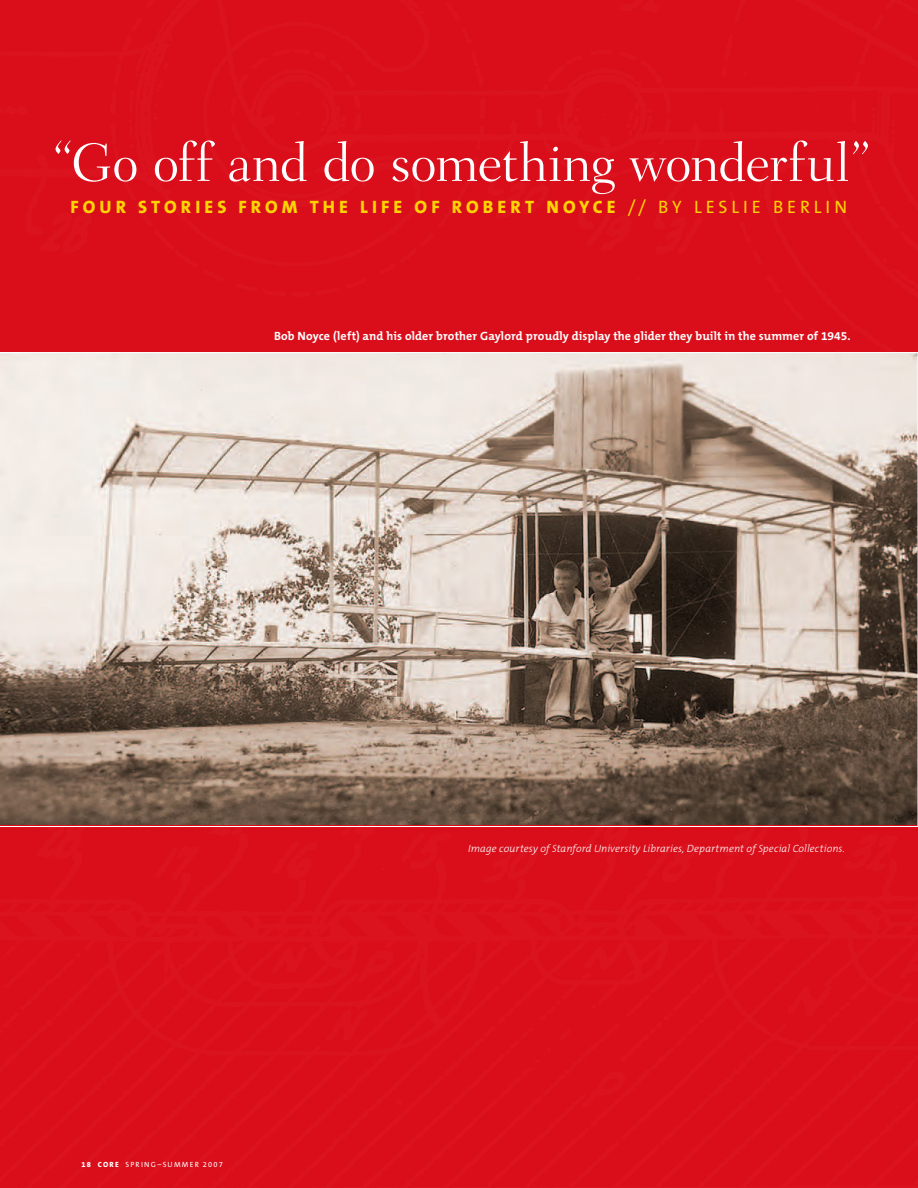
<style>
.page{position:relative;width:918px;height:1188px;background:#da0e1a}
.page>*{position:absolute;margin:0;border:0;box-sizing:border-box;transform-origin:0 0}
.t1{font:300 54.75px "Fairfield LH";letter-spacing:-.02em;color:#fff}
.t2{font:800 18px "The Mix B8";letter-spacing:.225em;color:#fed304}
.t3{font:18px "The Mix B5 Plain";color:#fed304}
.t4{font:700 12px "The Mix B7";letter-spacing:.01em;color:#fff}
.t5{font:italic 300 10.5px "The Mix B3";letter-spacing:.005em;color:#fff}
.t6{font:7.5px "The Mix B5 Plain";letter-spacing:.16em;color:#fff}
.s1{font-family:"The Mix B8";font-weight:800}
</style>
<div class="page">
<svg style="left:0;top:352px;width:918px;height:475px;background:#ae9e91"></svg>
<h1 class="t1" style="left:54px;top:132px;width:817px">“Go off and do something wonderful”</h1>
<h2 class="t2" style="left:70px;top:198px;width:15px">FOUR</h2>
<h2 class="t2" style="left:138px;top:198px;width:14px">STORIES</h2>
<h2 class="t2" style="left:239px;top:198px;width:29px">FROM</h2>
<h2 class="t2" style="left:310px;top:198px;width:14px">THE</h2>
<h2 class="t2" style="left:360px;top:198px;width:121px">LI FE OF ROBERT</h2>
<h2 class="t2" style="left:546px;top:198px;width:31px">NOYCE</h2>
<h2 class="t3" style="left:628px;top:198px;width:90px">// BY LESLIE</h2>
<h2 class="t3" style="left:773px;top:198px;width:27px">BERLIN</h2>
<p class="t4" style="left:274px;top:329px;width:578px">Bob Noyce (left) and his older brother Gaylord proudly display the glider they built in the summer of 1945.</p>
<p class="t6" style="left:82px;top:1160px;width:143px"><span class="s1">18 CORE</span> SPRING –SUMMER 2007</p>
<p class="t5" style="left:468px;top:843px;width:378px">Image courtesy of Stanford University Libraries, Department of Special Collections.</p>
</div>
